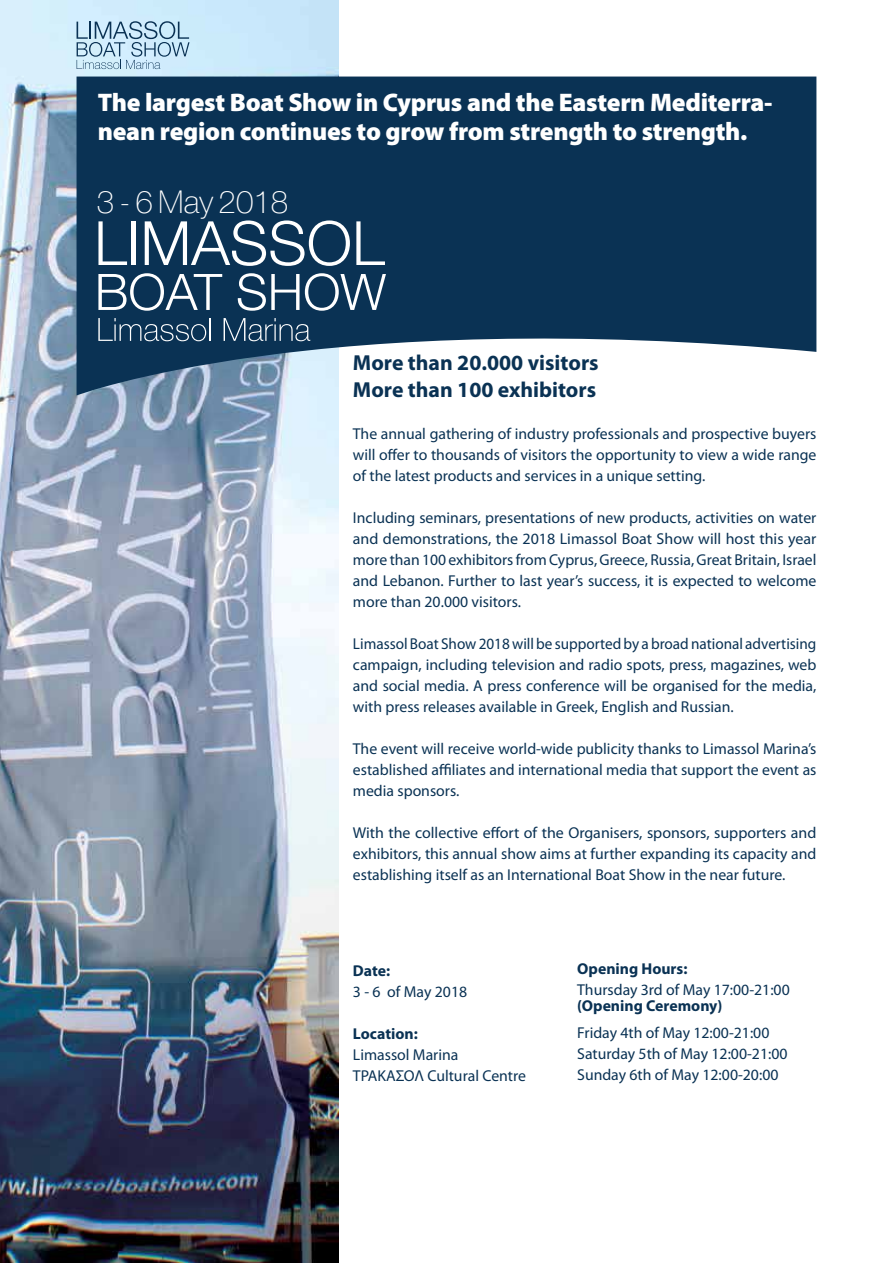
<style>
.page{position:relative;width:893px;height:1263px;background:#fff}
.page>*{position:absolute;margin:0;border:0;box-sizing:border-box;transform-origin:0 0}
.t1{font:200 33.45px "CF Helvetica";color:#fff}
.t2{font:900 25.5px/28.5px "Myriad Pro";letter-spacing:-.01em;color:#fff}
.t3{font:700 21.75px/27px "Myriad Pro";color:#0a3254}
.t4{font:15.75px/21px "Myriad Pro";color:#0a3254;text-align:justify}
.t5{font:700 15.75px "Myriad Pro";color:#0a3254}
</style>
<div class="page">
<img style="left:0;top:0;width:338px;height:1263px">
<svg style="left:77px;top:77px;width:739px;height:318px;background:#2c4f6c"></svg>
<svg style="left:77px;top:21px;width:113px;height:48px;background:#abc9dc"></svg>
<svg style="left:98px;top:221px;width:29px;height:44px"></svg>
<hr style="left:132px;top:221px;width:4px;height:44px;background:#fff">
<svg style="left:145px;top:220px;width:205px;height:46px"></svg>
<svg style="left:356px;top:221px;width:29px;height:44px"></svg>
<svg style="left:98px;top:273px;width:124px;height:38px"></svg>
<svg style="left:237px;top:273px;width:149px;height:38px"></svg>
<svg style="left:98px;top:318px;width:108px;height:23px;background:#2f516e"></svg>
<hr style="left:209px;top:318px;width:2px;height:23px;background:#fff">
<svg style="left:224px;top:318px;width:86px;height:23px;background:#355672"></svg>
<h2 class="t2" style="left:98px;top:87px;width:676px">The largest Boat Show in Cyprus and the Eastern Mediterra&shy;nean region continues to grow from strength to strength.</h2>
<h1 class="t1" style="left:97px;top:184px;width:193px">3 - 6 May 2018</h1>
<h3 class="t3" style="left:353px;top:349px;width:247px">More than 20.000 visitors<br>More than 100 exhibitors</h3>
<p class="t4" style="left:353px;top:423px;width:465px">The annual gathering of industry professionals and prospective buyers will offer to thousands of visitors the opportunity to view a wide range of the latest products and services in a unique setting.</p>
<p class="t4" style="left:353px;top:507px;width:465px">Including seminars, presentations of new products, activities on water and demonstrations, the 2018 Limassol Boat Show will host this year more than 100 exhibitors from Cyprus, Greece, Russia, Great Britain, Israel and Lebanon. Further to last year’s success, it is expected to welcome more than 20.000 visitors.</p>
<p class="t4" style="left:353px;top:633px;width:465px">Limassol Boat Show 2018 will be supported by a broad national advertising campaign, including television and radio spots, press, magazines, web and social media. A press conference will be organised for the media, with press releases available in Greek, English and Russian.</p>
<p class="t4" style="left:353px;top:738px;width:465px">The event will receive world-wide publicity thanks to Limassol Marina’s established affiliates and international media that support the event as media sponsors.</p>
<p class="t4" style="left:353px;top:822px;width:465px">With the collective effort of the Organisers, sponsors, supporters and exhibitors, this annual show aims at further expanding its capacity and establishing itself as an International Boat Show in the near future.</p>
<p class="t5" style="left:353px;top:961px;width:39px">Date:</p>
<p class="t4" style="left:353px;top:981px;width:116px">3 - 6 of May 2018</p>
<p class="t5" style="left:353px;top:1024px;width:66px">Location:</p>
<p class="t4" style="left:353px;top:1044px;width:175px">Limassol Marina<br>ΤΡΑΚΑΣΟΛ Cultural Centre</p>
<p class="t5" style="left:577px;top:958px;width:112px">Opening Hours:</p>
<p class="t4" style="left:577px;top:979px;width:214px">Thursday 3rd of May 17:00-21:00</p>
<p class="t5" style="left:577px;top:996px;width:147px">(Opening Ceremony)</p>
<p class="t4" style="left:577px;top:1022px;width:212px;text-align:left">Friday 4th of May 12:00-21:00<br>Saturday 5th of May 12:00-21:00<br>Sunday 6th of May 12:00-20:00</p>
</div>
